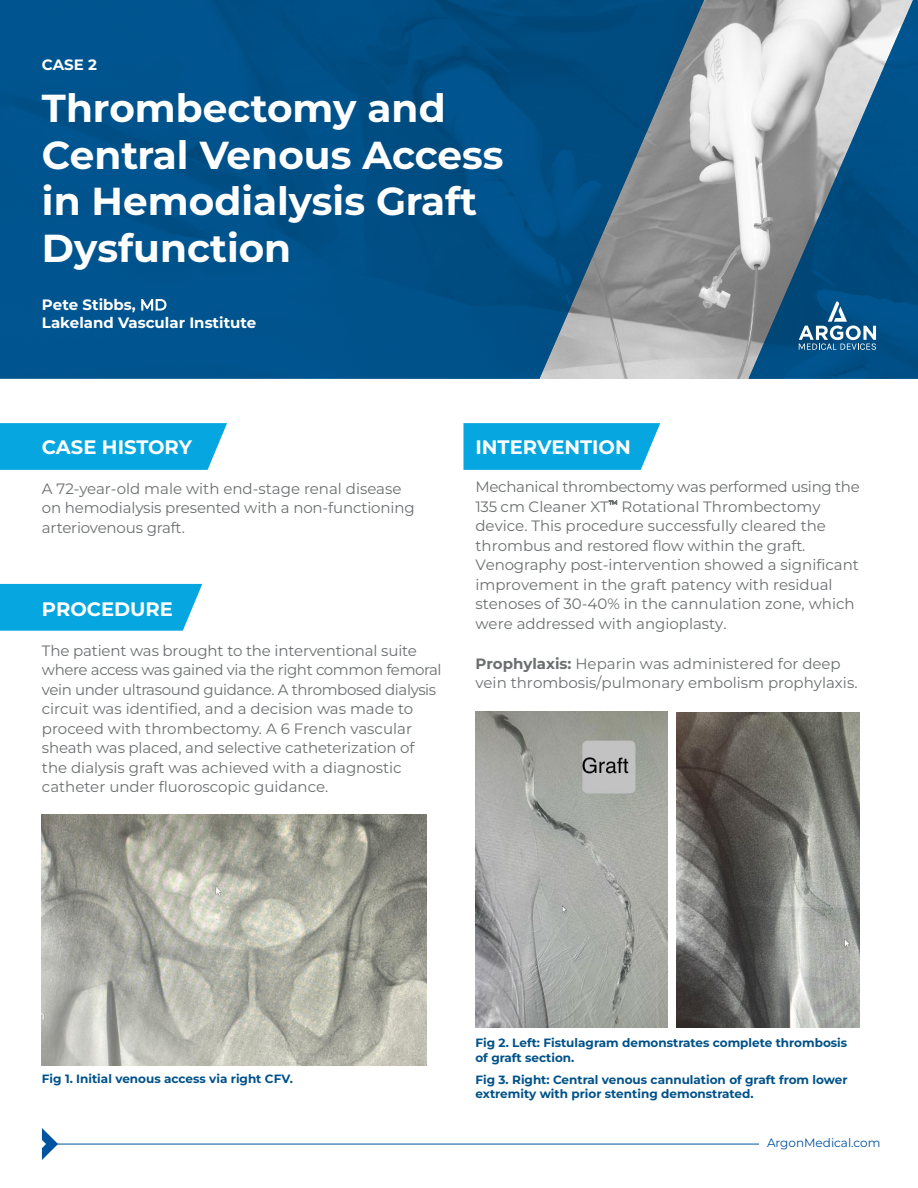
<style>
.page{position:relative;width:918px;height:1188px;background:#fff}
.page>*{position:absolute;margin:0;border:0;box-sizing:border-box;transform-origin:0 0}
.t1{font:700 39px/46.8px "Montserrat";color:#fff}
.t2{font:700 19.5px "Montserrat";color:#fff}
.t3{font:15px/19.5px "Montserrat";color:#6c6f70}
.t4{font:700 15px/18px "Montserrat";color:#fff}
.t5{font:700 12px/14.4px "Montserrat";color:#005289}
.t6{font:12px "Montserrat";color:#00539f}
.s1{font-weight:400}
.s2{font-weight:700}
</style>
<div class="page">
<svg style="left:463px;top:423px;width:197px;height:47px;background:#13abe1"></svg>
<img style="left:707px;top:0;width:42px;height:379px">
<svg style="left:0;top:0;width:707px;height:379px;background:#135a8b"></svg>
<hr style="left:50px;top:1144px;width:709px;height:1px;background:#00539f">
<svg style="left:42px;top:1128px;width:16px;height:32px"></svg>
<svg style="left:749px;top:0;width:169px;height:379px;background:#6085a0"></svg>
<svg style="left:799px;top:301px;width:77px;height:49px;background:#39749d"></svg>
<div style="left:0;top:584px;width:202px;height:47px;background:#06a7e0"></div>
<svg style="left:0;top:423px;width:227px;height:47px;background:#11abe1"></svg>
<img style="left:42px;top:815px;width:384px;height:251px">
<img style="left:677px;top:712px;width:183px;height:315px">
<img style="left:475px;top:712px;width:193px;height:315px">
<p class="t4" style="left:42px;top:55px;width:57px">CASE 2</p>
<p class="t1" style="left:42px;top:84px;width:463px">Thrombectomy and<br>Central Venous Access in Hemodialysis Graft<br>Dysfunction</p>
<p class="t4" style="left:42px;top:295px;width:216px">Pete Stibbs, <span class="s1">MD<br></span>Lakeland Vascular Institute</p>
<p class="t2" style="left:42px;top:434px;width:152px">CASE HISTORY</p>
<p class="t3" style="left:42px;top:478px;width:374px">A 72-year-old male with end-stage renal disease on hemodialysis presented with a non-functioning arteriovenous graft.</p>
<p class="t2" style="left:42px;top:596px;width:133px">PROCEDURE</p>
<p class="t3" style="left:42px;top:640px;width:401px">The patient was brought to the interventional suite where access was gained via the right common femoral vein under ultrasound guidance. A thrombosed dialysis circuit was identified, and a decision was made to proceed with thrombectomy. A 6 French vascular sheath was placed, and selective catheterization of the dialysis graft was achieved with a diagnostic catheter under fluoroscopic guidance.</p>
<p class="t2" style="left:475px;top:434px;width:157px">INTERVENTION</p>
<p class="t3" style="left:475px;top:477px;width:386px">Mechanical thrombectomy was performed using the 135 cm Cleaner XT<sup>™</sup> Rotational Thrombectomy device. This procedure successfully cleared the thrombus and restored flow within the graft.<br>Venography post-intervention showed a significant improvement in the graft patency with residual stenoses of 30-40% in the cannulation zone, which were addressed with angioplasty.</p>
<p class="t3" style="left:475px;top:653px;width:384px"><span class="s2">Prophylaxis:</span> Heparin was administered for deep vein thrombosis/pulmonary embolism prophylaxis.</p>
<p class="t5" style="left:42px;top:1072px;width:253px">Fig 1. Initial venous access via right CFV.</p>
<p class="t5" style="left:475px;top:1035px;width:373px">Fig 2. Left: Fistulagram demonstrates complete thrombosis of graft section.</p>
<p class="t5" style="left:475px;top:1072px;width:374px">Fig 3. Right: Central venous cannulation of graft from lower extremity with prior stenting demonstrated.</p>
<p class="t6" style="left:767px;top:1134px;width:115px">ArgonMedical.com</p>
</div>
